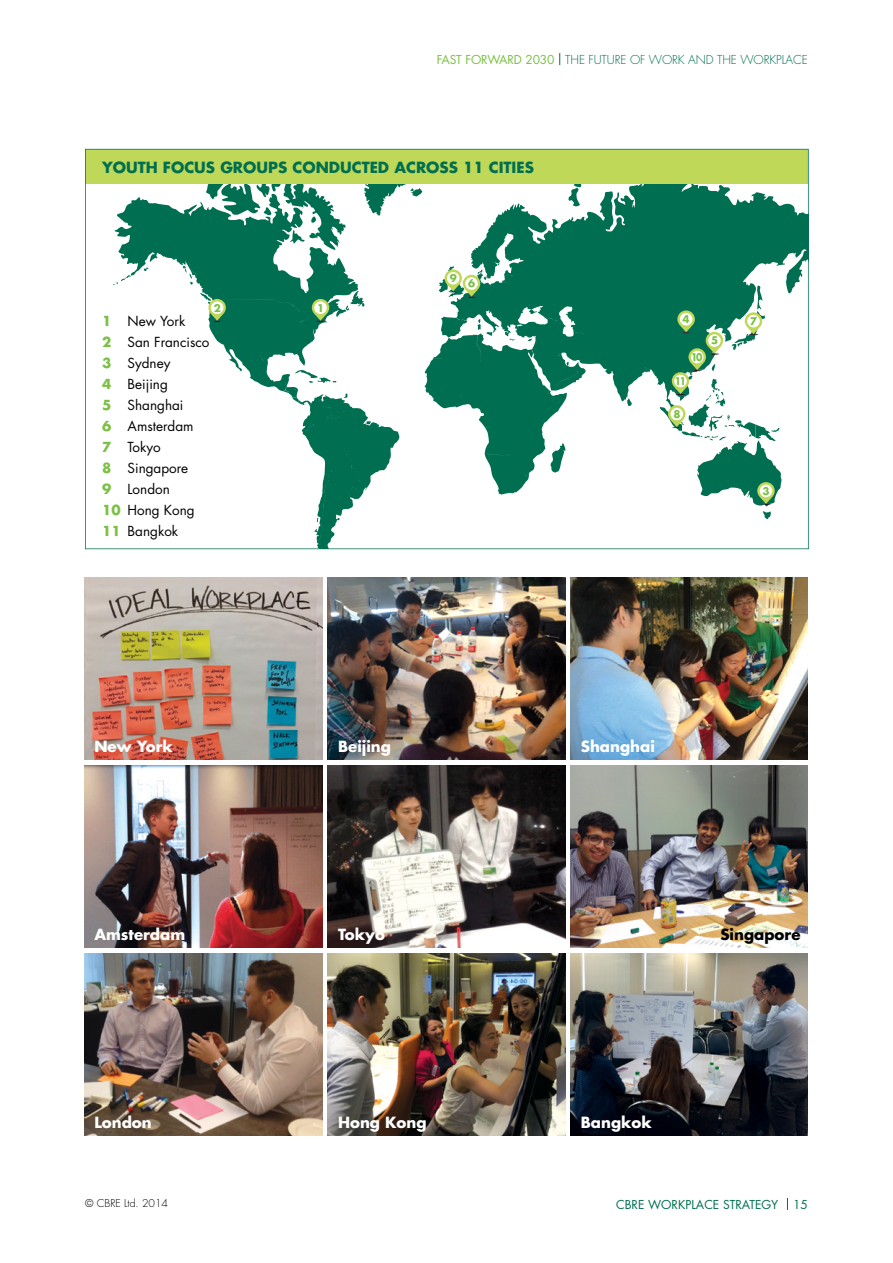
<style>
.page{position:relative;width:893px;height:1263px;background:#fff}
.page>*{position:absolute;margin:0;border:0;box-sizing:border-box;transform-origin:0 0}
.t1{font:700 15px "Futura";color:#fff}
.t2{font:700 15px "Futura";color:#006f51}
.t3{font:700 15px "Futura";color:#000}
.t4{font:13.5px/21px "Futura";color:#000}
.t5{font:300 12px "Futura";letter-spacing:-.01em;color:#006f51}
.t6{font:12px "Futura";color:#006f51}
.t7{font:300 10.5px "Futura";color:#000}
.t8{font:700 10.35px "Futura";color:#7ac143}
.t9{font:700 10.35px "Futura";color:#7ac143;scale:.9 1}
.s1{font-weight:400;color:#7ac143}
.s2{font-weight:700;color:#7ac143}
</style>
<div class="page">
<svg style="left:559px;top:53px;width:1px;height:12px"></svg>
<svg style="left:85px;top:149px;width:724px;height:400px"></svg>
<svg style="left:312px;top:299px;width:17px;height:23px"></svg>
<div style="left:314px;top:301px;width:13px;height:13px;background:#fff;border-radius:50%"></div>
<svg style="left:200px;top:293px;width:26px;height:29px"></svg>
<div style="left:211px;top:301px;width:12px;height:13px;background:#fff;border-radius:50%"></div>
<svg style="left:439px;top:266px;width:48px;height:32px"></svg>
<div style="left:447px;top:272px;width:12px;height:12px;background:#fff;border-radius:50%"></div>
<svg style="left:660px;top:286px;width:122px;height:233px"></svg>
<div style="left:674px;top:375px;width:13px;height:12px;background:#fff;border-radius:50%"></div>
<img style="left:85px;top:577px;width:237px;height:182px">
<img style="left:328px;top:577px;width:237px;height:182px">
<img style="left:328px;top:765px;width:237px;height:182px">
<img style="left:328px;top:954px;width:237px;height:181px">
<img style="left:570px;top:577px;width:238px;height:182px">
<img style="left:570px;top:765px;width:238px;height:182px">
<img style="left:570px;top:954px;width:238px;height:181px">
<img style="left:85px;top:765px;width:237px;height:182px">
<img style="left:85px;top:954px;width:237px;height:181px">
<svg style="left:787px;top:1198px;width:1px;height:12px"></svg>
<p class="t5" style="left:437px;top:52px;width:373px"><span class="s1">FAST FORWARD 2030</span> THE FUTURE OF WORK AND THE WORKPLACE</p>
<p class="t2" style="left:102px;top:157px;width:433px">YOUTH FOCUS GROUPS CONDUCTED ACROSS 11 CITIES</p>
<p class="t8" style="left:450px;top:271px;width:9px">9</p>
<p class="t8" style="left:468px;top:277px;width:9px">6</p>
<p class="t8" style="left:214px;top:301px;width:9px">2</p>
<p class="t8" style="left:317px;top:301px;width:9px">1</p>
<p class="t4" style="left:102px;top:310px;width:109px"><span class="s2">1</span> New York<br><span class="s2">2</span> San Francisco<br><span class="s2">3</span> Sydney<br><span class="s2">4</span> Beijing<br><span class="s2">5</span> Shanghai<br><span class="s2">6</span> Amsterdam<br><span class="s2">7</span> Tokyo<br><span class="s2">8</span> Singapore<br><span class="s2">9</span> London<br><span class="s2">10</span> Hong Kong<br><span class="s2">11</span> Bangkok</p>
<p class="t8" style="left:683px;top:312px;width:9px">4</p>
<p class="t9" style="left:675px;top:374px;width:14px">11</p>
<p class="t9" style="left:691px;top:350px;width:14px">10</p>
<p class="t8" style="left:711px;top:334px;width:9px">5</p>
<p class="t8" style="left:673px;top:407px;width:9px">8</p>
<p class="t8" style="left:750px;top:314px;width:9px">7</p>
<p class="t8" style="left:762px;top:484px;width:9px">3</p>
<p class="t1" style="left:94px;top:736px;width:80px">New York</p>
<p class="t1" style="left:338px;top:736px;width:54px">Beijing</p>
<p class="t1" style="left:581px;top:736px;width:76px">Shanghai</p>
<p class="t1" style="left:94px;top:924px;width:92px">Amsterdam</p>
<p class="t1" style="left:338px;top:924px;width:48px">Tokyo</p>
<p class="t3" style="left:720px;top:924px;width:82px">Singapore</p>
<p class="t1" style="left:94px;top:1113px;width:59px">London</p>
<p class="t1" style="left:338px;top:1113px;width:90px">Hong Kong</p>
<p class="t1" style="left:581px;top:1113px;width:73px">Bangkok</p>
<p class="t7" style="left:85px;top:1197px;width:85px">© CBRE Ltd. 2014</p>
<p class="t6" style="left:616px;top:1196px;width:193px">CBRE WORKPLACE STRATEGY 15</p>
</div>
